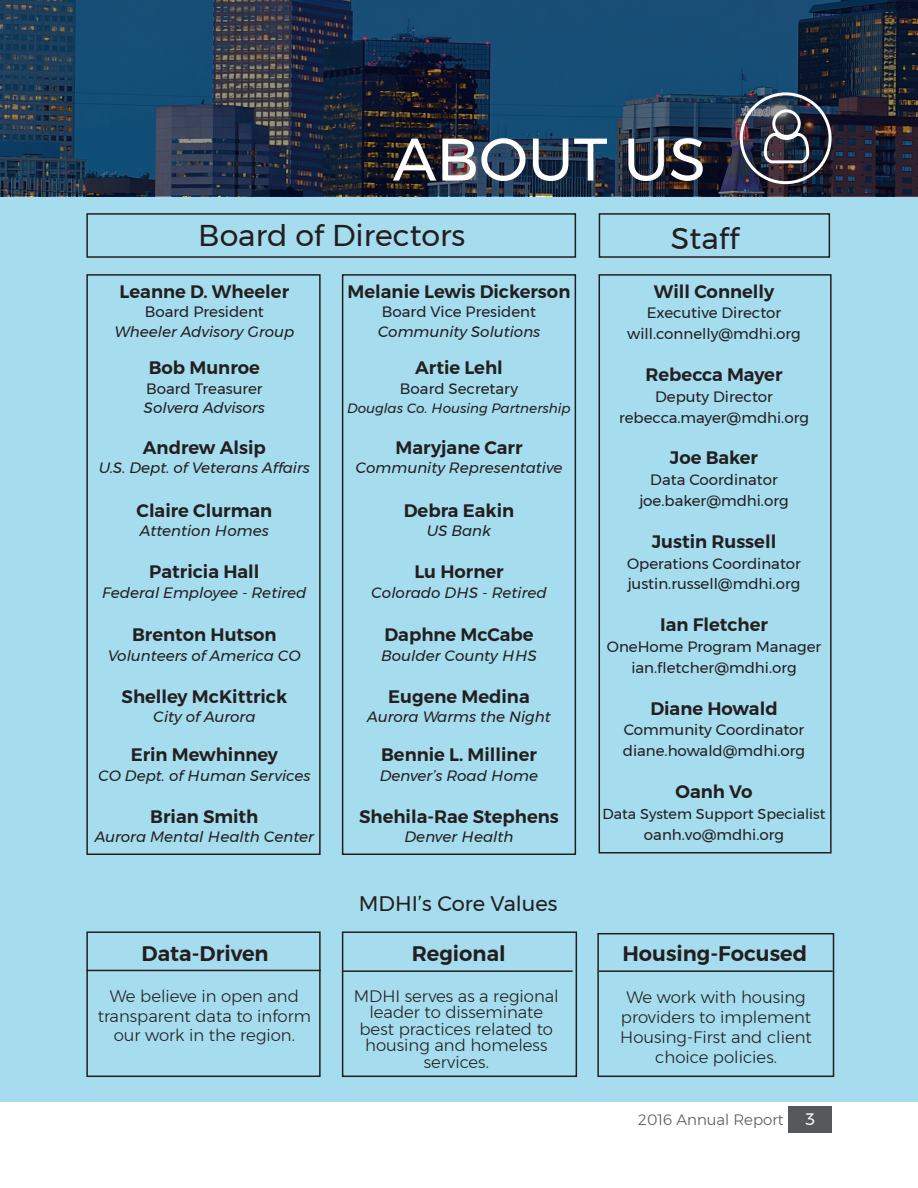
<style>
.page{position:relative;width:918px;height:1188px;background:#fff}
.page>*{position:absolute;margin:0;border:0;box-sizing:border-box;transform-origin:0 0}
.t1{font:60px "Montserrat";color:#fff}
.t2{font:30px "Montserrat";color:#231f20}
.t3{font:600 21px "Montserrat";color:#231f20}
.t4{font:21px "Montserrat";color:#231f20}
.t5{font:600 18px "Montserrat";color:#231f20}
.t6{font:300 16.5px/19.8px "Montserrat";color:#231f20;text-align:center}
.t7{font:16.5px "Montserrat";color:#fff}
.t8{font:15px/20.9px "Montserrat";color:#231f20;text-align:center}
.t9{font:italic 15px "Montserrat";color:#231f20}
.t10{font:300 15px "Montserrat";color:#57585a}
.t11{font:14.4px "Montserrat";color:#231f20}
.t12{font:italic 13.5px "Montserrat";color:#231f20}
</style>
<div class="page">
<div style="left:789px;top:1106px;width:43px;height:27px;background:#57585a"></div>
<div style="left:0;top:0;width:918px;height:1102px;background:#a5ddee"></div>
<svg style="left:0;top:0;width:918px;height:196px;background:#1f3953"></svg>
<hr style="left:86px;top:970px;width:235px;height:1px;background:#231f20">
<hr style="left:342px;top:970px;width:231px;height:2px;background:#231f20">
<hr style="left:599px;top:970px;width:234px;height:2px;background:#231f20">
<div style="left:86px;top:213px;width:490px;height:45px;border:2px solid #231f20"></div>
<div style="left:86px;top:931px;width:235px;height:146px;border:2px solid #231f20"></div>
<div style="left:740px;top:92px;width:92px;height:92px;border:3px solid #fff;border-radius:50%"></div>
<svg style="left:762px;top:108px;width:49px;height:57px;background:#5d5e68"></svg>
<div style="left:599px;top:213px;width:231px;height:45px;border:2px solid #231f20"></div>
<div style="left:342px;top:931px;width:235px;height:146px;border:2px solid #231f20"></div>
<div style="left:597px;top:933px;width:237px;height:144px;border:2px solid #231f20"></div>
<div style="left:599px;top:274px;width:233px;height:579px;border:2px solid #231f20"></div>
<div style="left:86px;top:274px;width:235px;height:581px;border:2px solid #231f20"></div>
<div style="left:342px;top:274px;width:234px;height:581px;border:2px solid #231f20"></div>
<h1 class="t1" style="left:393px;top:113px;width:315px">ABOUT US</h1>
<h2 class="t2" style="left:198px;top:213px;width:269px">Board of Directors</h2>
<p class="t5" style="left:120px;top:277px;width:171px">Leanne D. Wheeler</p>
<p class="t8" style="left:145px;top:301px;width:121px">Board President</p>
<p class="t9" style="left:114px;top:320px;width:182px">Wheeler Advisory Group</p>
<p class="t5" style="left:348px;top:277px;width:224px">Melanie Lewis Dickerson</p>
<p class="t8" style="left:382px;top:301px;width:156px">Board Vice President</p>
<p class="t9" style="left:378px;top:320px;width:164px">Community Solutions</p>
<p class="t5" style="left:149px;top:354px;width:113px">Bob Munroe</p>
<p class="t8" style="left:146px;top:378px;width:118px">Board Treasurer</p>
<p class="t9" style="left:144px;top:397px;width:122px">Solvera Advisors</p>
<p class="t5" style="left:415px;top:354px;width:89px">Artie Lehl</p>
<p class="t8" style="left:400px;top:378px;width:120px">Board Secretary</p>
<p class="t12" style="left:347px;top:398px;width:225px">Douglas Co. Housing Partnership</p>
<p class="t5" style="left:143px;top:433px;width:124px">Andrew Alsip</p>
<p class="t9" style="left:99px;top:457px;width:213px">U.S. Dept. of Veterans Affairs</p>
<p class="t5" style="left:396px;top:433px;width:128px">Maryjane Carr</p>
<p class="t9" style="left:356px;top:457px;width:208px">Community Representative</p>
<p class="t5" style="left:137px;top:496px;width:137px">Claire Clurman</p>
<p class="t9" style="left:140px;top:519px;width:131px">Attention Homes</p>
<p class="t5" style="left:404px;top:496px;width:112px">Debra Eakin</p>
<p class="t9" style="left:427px;top:519px;width:66px">US Bank</p>
<p class="t5" style="left:149px;top:558px;width:112px">Patricia Hall</p>
<p class="t9" style="left:102px;top:581px;width:206px">Federal Employee - Retired</p>
<p class="t5" style="left:414px;top:558px;width:91px">Lu Horner</p>
<p class="t9" style="left:371px;top:581px;width:177px">Colorado DHS - Retired</p>
<p class="t5" style="left:132px;top:620px;width:146px">Brenton Hutson</p>
<p class="t9" style="left:108px;top:644px;width:194px">Volunteers of America CO</p>
<p class="t5" style="left:384px;top:620px;width:151px">Daphne McCabe</p>
<p class="t9" style="left:381px;top:644px;width:157px">Boulder County HHS</p>
<p class="t5" style="left:122px;top:682px;width:167px">Shelley McKittrick</p>
<p class="t9" style="left:153px;top:706px;width:104px">City of Aurora</p>
<p class="t5" style="left:388px;top:682px;width:143px">Eugene Medina</p>
<p class="t9" style="left:367px;top:706px;width:185px">Aurora Warms the Night</p>
<p class="t5" style="left:131px;top:740px;width:149px">Erin Mewhinney</p>
<p class="t9" style="left:98px;top:764px;width:214px">CO Dept. of Human Services</p>
<p class="t5" style="left:381px;top:740px;width:157px">Bennie L. Milliner</p>
<p class="t9" style="left:380px;top:764px;width:160px">Denver’s Road Home</p>
<p class="t5" style="left:150px;top:802px;width:110px">Brian Smith</p>
<p class="t9" style="left:95px;top:826px;width:221px">Aurora Mental Health Center</p>
<p class="t5" style="left:359px;top:802px;width:201px">Shehila-Rae Stephens</p>
<p class="t9" style="left:405px;top:826px;width:110px">Denver Health</p>
<h3 class="t4" style="left:359px;top:887px;width:200px">MDHI’s Core Values</h3>
<h2 class="t2" style="left:671px;top:216px;width:70px">Staff</h2>
<p class="t5" style="left:654px;top:277px;width:122px">Will Connelly</p>
<p class="t8" style="left:627px;top:302px;width:175px">Executive Director will.connelly@mdhi.org</p>
<p class="t5" style="left:646px;top:360px;width:139px">Rebecca Mayer</p>
<p class="t8" style="left:619px;top:386px;width:191px">Deputy Director rebecca.mayer@mdhi.org</p>
<p class="t5" style="left:670px;top:444px;width:90px">Joe Baker</p>
<p class="t8" style="left:639px;top:469px;width:151px">Data Coordinator joe.baker@mdhi.org</p>
<p class="t5" style="left:652px;top:527px;width:126px">Justin Russell</p>
<p class="t8" style="left:627px;top:553px;width:175px;text-align:left">Operations Coordinator justin.russell@mdhi.org</p>
<p class="t5" style="left:660px;top:610px;width:109px">Ian Fletcher</p>
<p class="t8" style="left:607px;top:636px;width:216px">OneHome Program Manager ian.fletcher@mdhi.org</p>
<p class="t5" style="left:650px;top:694px;width:129px">Diane Howald</p>
<p class="t8" style="left:623px;top:719px;width:184px;text-align:left">Community Coordinator diane.howald@mdhi.org</p>
<p class="t5" style="left:676px;top:777px;width:78px">Oanh Vo</p>
<p class="t11" style="left:603px;top:803px;width:224px">Data System Support Specialist</p>
<p class="t8" style="left:644px;top:824px;width:142px">oanh.vo@mdhi.org</p>
<h3 class="t3" style="left:142px;top:937px;width:129px">Data-Driven</h3>
<h3 class="t3" style="left:412px;top:937px;width:96px">Regional</h3>
<h3 class="t3" style="left:622px;top:937px;width:186px">Housing-Focused</h3>
<p class="t6" style="left:98px;top:986px;width:215px">We believe in open and transparent data to inform our work in the region.</p>
<p class="t6" style="left:354px;top:987px;width:206px;line-height:16.5px">MDHI serves as a regional leader to disseminate best practices related to housing and homeless services.</p>
<p class="t6" style="left:620px;top:987px;width:193px">We work with housing providers to implement<br>Housing-First and client choice policies.</p>
<p class="t10" style="left:638px;top:1108px;width:147px">2016 Annual Report</p>
<p class="t7" style="left:806px;top:1106px;width:11px">3</p>
</div>
